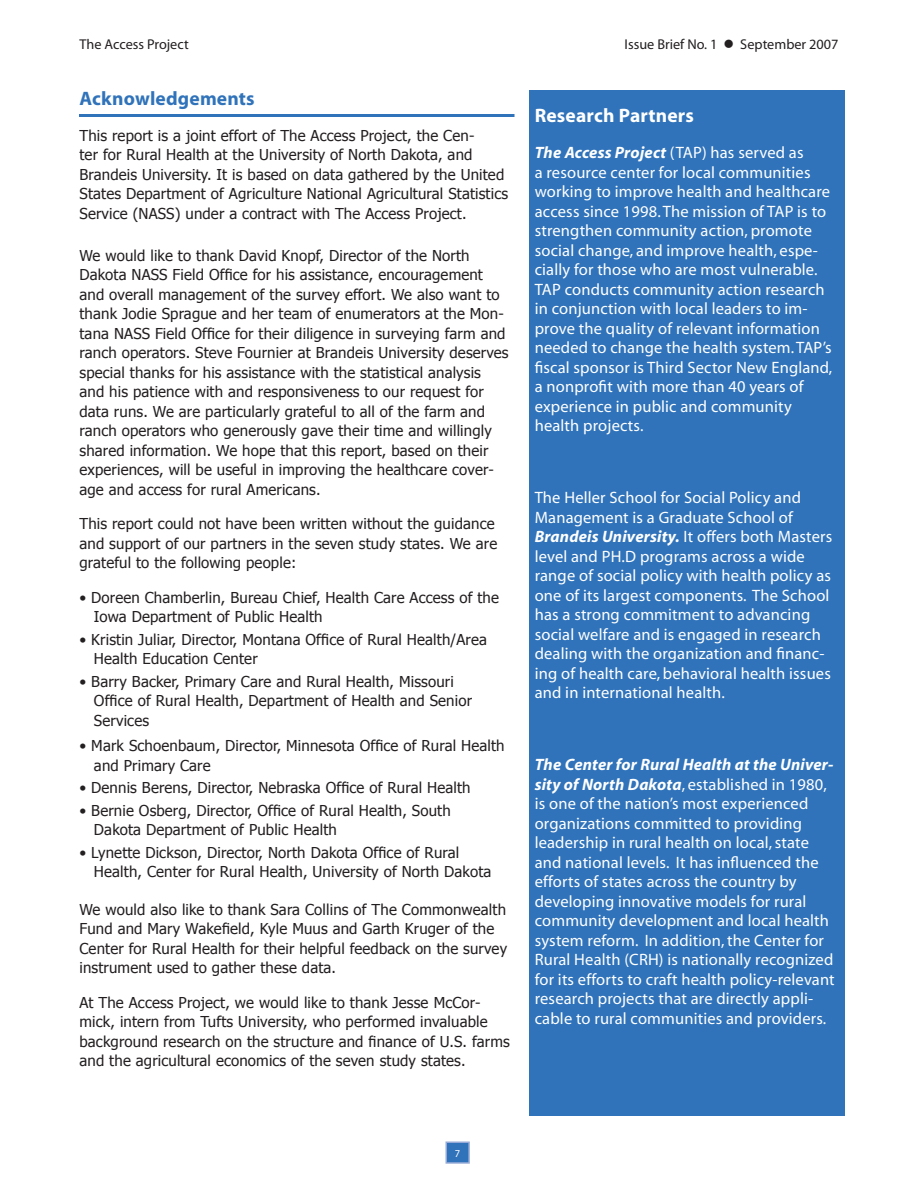
<style>
.page{position:relative;width:918px;height:1188px;background:#fff}
.page>*{position:absolute;margin:0;border:0;box-sizing:border-box;transform-origin:0 0}
.t1{font:700 19.5px "Myriad";letter-spacing:.01em;color:#fff}
.t2{font:700 19.5px "Myriad";letter-spacing:.01em;color:#3073ba}
.t3{font:16.5px/19.5px "Myriad";letter-spacing:.01em;color:#fff}
.t4{font:15px/19.5px "Tahoma";letter-spacing:.01em;color:#231f20}
.t5{font:14.25px "Myriad Pro";color:#231f20}
.t6{font:10.5px "Myriad";color:#fff}
.s1{font-weight:700;font-style:italic}
</style>
<div class="page">
<div style="left:446px;top:1142px;width:23px;height:21px;background:#3073ba"></div>
<div style="left:445px;top:1142px;width:25px;height:22px;border:2px solid #97aad7"></div>
<div style="left:529px;top:90px;width:315px;height:1026px;background:#3073ba"></div>
<hr style="left:79px;top:114px;width:435px;height:3px;background:#3073ba">
<p class="t5" style="left:79px;top:36px;width:111px">The Access Project</p>
<p class="t5" style="left:625px;top:36px;width:215px">Issue Brief No. 1 ● September 2007</p>
<h1 class="t2" style="left:80px;top:88px;width:177px">Acknowledgements</h1>
<p class="t4" style="left:80px;top:125px;width:430px">This report is a joint effort of The Access Project, the Cen-<br>ter for Rural Health at the University of North Dakota, and Brandeis University. It is based on data gathered by the United States Department of Agriculture National Agricultural Statistics Service (NASS) under a contract with The Access Project.</p>
<p class="t4" style="left:80px;top:245px;width:431px">We would like to thank David Knopf, Director of the North Dakota NASS Field Office for his assistance, encouragement and overall management of the survey effort. We also want to thank Jodie Sprague and her team of enumerators at the Mon&shy;tana NASS Field Office for their diligence in surveying farm and ranch operators. Steve Fournier at Brandeis University deserves special thanks for his assistance with the statistical analysis and his patience with and responsiveness to our request for data runs. We are particularly grateful to all of the farm and ranch operators who generously gave their time and willingly shared information. We hope that this report, based on their experiences, will be useful in improving the healthcare cover&shy;age and access for rural Americans.</p>
<p class="t4" style="left:80px;top:513px;width:419px">This report could not have been written without the guidance and support of our partners in the seven study states. We are grateful to the following people:</p>
<p class="t4" style="left:94px;top:587px;width:407px;text-indent:-14px">• Doreen Chamberlin, Bureau Chief, Health Care Access of the<br>Iowa Department of Public Health</p>
<p class="t4" style="left:94px;top:629px;width:395px;text-indent:-14px">• Kristin Juliar, Director, Montana Office of Rural Health/Area<br>Health Education Center</p>
<p class="t4" style="left:94px;top:671px;width:380px;text-indent:-14px">• Barry Backer, Primary Care and Rural Health, Missouri<br>Office of Rural Health, Department of Health and Senior<br>Services</p>
<p class="t4" style="left:94px;top:735px;width:412px;text-indent:-14px">• Mark Schoenbaum, Director, Minnesota Office of Rural Health and Primary Care</p>
<p class="t4" style="left:80px;top:777px;width:393px">• Dennis Berens, Director, Nebraska Office of Rural Health</p>
<p class="t4" style="left:94px;top:800px;width:358px;text-indent:-14px">• Bernie Osberg, Director, Office of Rural Health, South<br>Dakota Department of Public Health</p>
<p class="t4" style="left:94px;top:842px;width:399px;text-indent:-14px">• Lynette Dickson, Director, North Dakota Office of Rural<br>Health, Center for Rural Health, University of North Dakota</p>
<p class="t4" style="left:80px;top:899px;width:429px">We would also like to thank Sara Collins of The Commonwealth Fund and Mary Wakefield, Kyle Muus and Garth Kruger of the Center for Rural Health for their helpful feedback on the survey instrument used to gather these data.</p>
<p class="t4" style="left:80px;top:992px;width:432px">At The Access Project, we would like to thank Jesse McCor&shy;mick, intern from Tufts University, who performed invaluable background research on the structure and finance of U.S. farms and the agricultural economics of the seven study states.</p>
<h1 class="t1" style="left:535px;top:106px;width:161px">Research Partners</h1>
<p class="t3" style="left:535px;top:144px;width:299px"><span class="s1">The Access Project</span> (TAP) has served as<br>a resource center for local communities working to improve health and healthcare access since 1998. The mission of TAP is to strengthen community action, promote social change, and improve health, espe&shy;cially for those who are most vulnerable.<br>TAP conducts community action research in conjunction with local leaders to im&shy;prove the quality of relevant information needed to change the health system. TAP’s fiscal sponsor is Third Sector New England, a nonprofit with more than 40 years of experience in public and community health projects.</p>
<p class="t3" style="left:535px;top:489px;width:299px">The Heller School for Social Policy and Management is a Graduate School of <span class="s1">Brandeis University.</span> It offers both Masters level and PH.D programs across a wide range of social policy with health policy as one of its largest components. The School has a strong commitment to advancing social welfare and is engaged in research dealing with the organization and financ&shy;ing of health care, behavioral health issues and in international health.</p>
<p class="t3" style="left:535px;top:756px;width:302px"><span class="s1">The Center for Rural Health at the Univer&shy;sity of North Dakota</span>, established in 1980, is one of the nation’s most experienced organizations committed to providing leadership in rural health on local, state and national levels. It has influenced the efforts of states across the country by developing innovative models for rural community development and local health system reform. In addition, the Center for Rural Health (CRH) is nationally recognized for its efforts to craft health policy-relevant research projects that are directly appli&shy;cable to rural communities and providers.</p>
<p class="t6" style="left:455px;top:1148px;width:7px">7</p>
</div>
